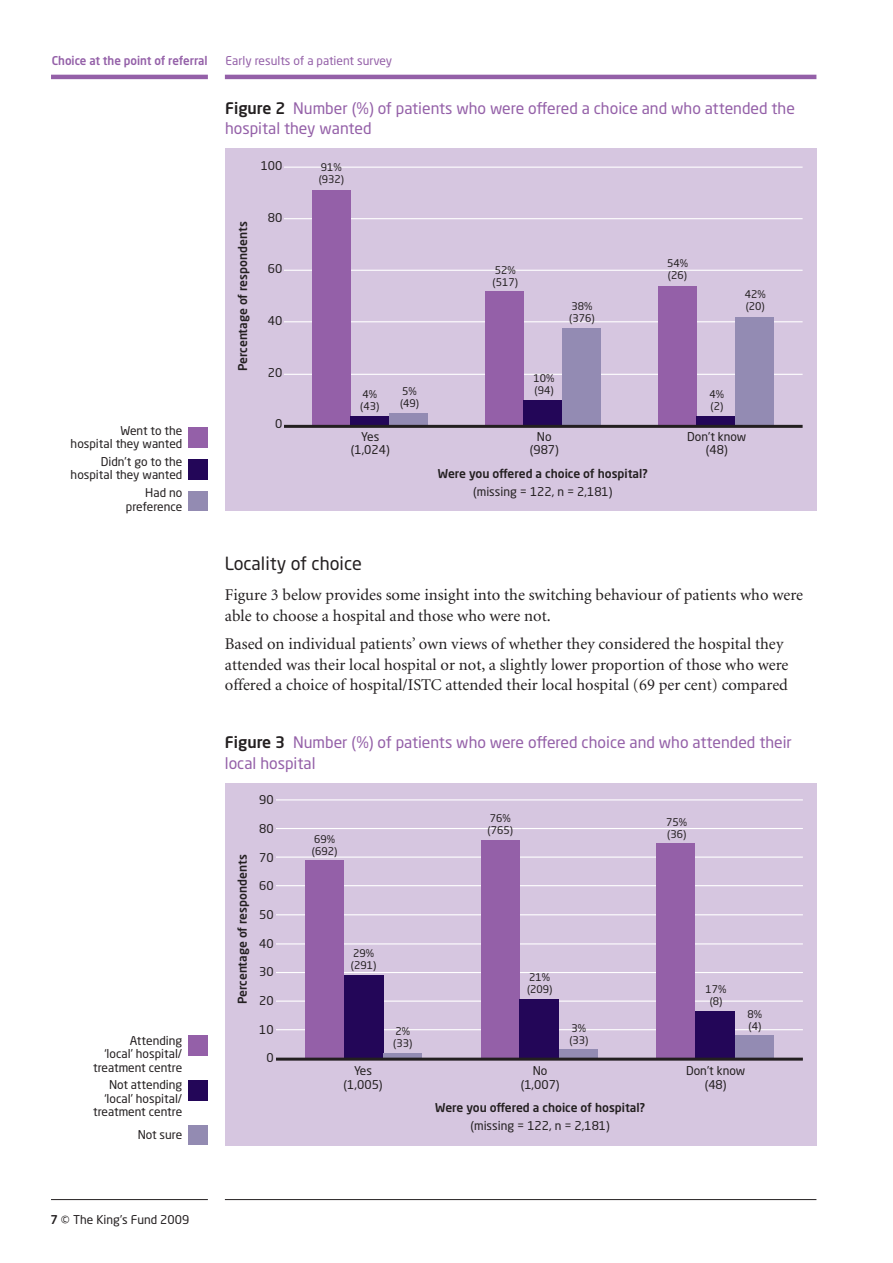
<style>
.page{position:relative;width:893px;height:1263px;background:#fff}
.page>*{position:absolute;margin:0;border:0;box-sizing:border-box;transform-origin:0 0}
.Headings__B_Head{font:18px "Neo Sans Std";color:#231f20}
.body_copy{font:16.5px/20.2px "Minion";color:#231f20}
.Headings___table_hea{font:15.75px/20.2px "Neo Sans Std";color:#9460a8}
.Labels{font:12px/13.5px "Neo Sans Std";color:#231f20;text-align:right}
.Labels-2{font:500 12px "Neo Sans Std";color:#231f20}
.t1{font:12px "Neo Sans Std";color:#9460a8}
.t2{font:500 12px "Neo Sans Std";color:#9460a8;scale:.96 1}
.Labels-3{font:10.5px "Neo Sans Std";color:#231f20}
.s1{font-weight:500;color:#231f20}
.s2{font-weight:500}
</style>
<div class="page">
<hr style="left:51px;top:1199px;width:157px;height:1px;background:#231f20">
<hr style="left:225px;top:1199px;width:591px;height:1px;background:#231f20">
<hr style="left:51px;top:75px;width:157px;height:4px;background:#9460a8">
<hr style="left:225px;top:75px;width:591px;height:4px;background:#9460a8">
<div style="left:225px;top:148px;width:592px;height:363px;background:#d6c6e0"></div>
<hr style="left:285px;top:167px;width:518px;height:1px;background:#fff">
<hr style="left:285px;top:218px;width:518px;height:1px;background:#fff">
<hr style="left:285px;top:270px;width:518px;height:1px;background:#fff">
<hr style="left:285px;top:321px;width:518px;height:1px;background:#fff">
<hr style="left:285px;top:374px;width:518px;height:1px;background:#fff">
<div style="left:312px;top:190px;width:39px;height:236px;background:#9460a8"></div>
<div style="left:485px;top:291px;width:39px;height:135px;background:#9460a8"></div>
<div style="left:658px;top:286px;width:39px;height:140px;background:#9460a8"></div>
<div style="left:351px;top:416px;width:38px;height:10px;background:#230658"></div>
<div style="left:524px;top:400px;width:38px;height:26px;background:#230658"></div>
<div style="left:697px;top:416px;width:38px;height:10px;background:#230658"></div>
<div style="left:389px;top:413px;width:39px;height:13px;background:#938bb3"></div>
<div style="left:562px;top:328px;width:39px;height:98px;background:#938bb3"></div>
<div style="left:735px;top:317px;width:38px;height:109px;background:#938bb3"></div>
<hr style="left:285px;top:425px;width:518px;height:3px;background:#231f20">
<div style="left:188px;top:428px;width:20px;height:20px;background:#9460a8"></div>
<div style="left:188px;top:459px;width:20px;height:20px;background:#230658"></div>
<div style="left:188px;top:491px;width:20px;height:20px;background:#938bb2"></div>
<div style="left:225px;top:782px;width:591px;height:363px;background:#d6c6e0"></div>
<hr style="left:276px;top:799px;width:527px;height:1px;background:#fff">
<hr style="left:276px;top:828px;width:527px;height:1px;background:#fff">
<hr style="left:276px;top:856px;width:527px;height:2px;background:#fff">
<hr style="left:276px;top:885px;width:527px;height:1px;background:#fff">
<hr style="left:276px;top:914px;width:527px;height:1px;background:#fff">
<hr style="left:276px;top:943px;width:527px;height:1px;background:#fff">
<hr style="left:276px;top:972px;width:527px;height:1px;background:#fff">
<hr style="left:276px;top:1000px;width:527px;height:2px;background:#fff">
<hr style="left:276px;top:1029px;width:527px;height:1px;background:#fff">
<div style="left:305px;top:861px;width:39px;height:198px;background:#9460a8"></div>
<div style="left:481px;top:840px;width:39px;height:219px;background:#9460a8"></div>
<div style="left:656px;top:843px;width:39px;height:216px;background:#9460a8"></div>
<div style="left:344px;top:976px;width:39px;height:83px;background:#230658"></div>
<div style="left:520px;top:999px;width:39px;height:60px;background:#230658"></div>
<div style="left:695px;top:1011px;width:40px;height:48px;background:#230658"></div>
<div style="left:383px;top:1053px;width:39px;height:6px;background:#938bb3"></div>
<div style="left:559px;top:1050px;width:39px;height:9px;background:#938bb3"></div>
<div style="left:735px;top:1035px;width:39px;height:24px;background:#938bb3"></div>
<hr style="left:276px;top:1057px;width:527px;height:3px;background:#231f20">
<div style="left:188px;top:1036px;width:19px;height:20px;background:#9460a8"></div>
<div style="left:188px;top:1080px;width:19px;height:20px;background:#230658"></div>
<div style="left:188px;top:1125px;width:19px;height:20px;background:#938bb2"></div>
<p class="t2" style="left:52px;top:53px;width:164px">Choice at the point of referral</p>
<p class="t1" style="left:226px;top:53px;width:168px">Early results of a patient survey</p>
<p class="Headings___table_hea" style="left:225px;top:98px;width:571px"><span class="s1">Figure 2</span> Number (%) of patients who were offered a choice and who attended the hospital they wanted</p>
<p class="Labels" style="left:71px;top:423px;width:113px">Went to the<br>hospital they wanted</p>
<p class="Labels" style="left:71px;top:455px;width:113px">Didn’t go to the hospital they wanted</p>
<p class="Labels" style="left:126px;top:486px;width:58px">Had no preference</p>
<p class="Labels" style="left:93px;top:1033px;width:91px">Attending<br>‘local’ hospital/ treatment centre</p>
<p class="Labels" style="left:93px;top:1078px;width:91px">Not attending ‘local’ hospital/ treatment centre</p>
<p class="Labels" style="left:138px;top:1128px;width:46px">Not sure</p>
<p class="Labels" style="left:50px;top:1213px;width:140px"><span class="s2">7</span> © The King’s Fund 2009</p>
<p class="Labels" style="left:261px;top:159px;width:23px">100</p>
<p class="Labels-2" style="left:235px;top:371px;width:151px;rotate:-90deg">Percentage of respondents</p>
<p class="Labels" style="left:268px;top:210px;width:16px">80</p>
<p class="Labels" style="left:268px;top:262px;width:16px">60</p>
<p class="Labels" style="left:268px;top:314px;width:16px">40</p>
<p class="Labels" style="left:268px;top:365px;width:16px">20</p>
<p class="Labels" style="left:275px;top:417px;width:9px">0</p>
<p class="Labels-3" style="left:321px;top:161px;width:23px">91%</p>
<p class="Labels-3" style="left:319px;top:173px;width:27px">(932)</p>
<p class="Labels-3" style="left:363px;top:388px;width:16px">4%</p>
<p class="Labels-3" style="left:360px;top:400px;width:21px">(43)</p>
<p class="Labels-3" style="left:402px;top:384px;width:16px">5%</p>
<p class="Labels-3" style="left:400px;top:396px;width:21px">(49)</p>
<p class="Labels-3" style="left:495px;top:263px;width:23px">52%</p>
<p class="Labels-3" style="left:492px;top:275px;width:27px">(517)</p>
<p class="Labels-3" style="left:571px;top:299px;width:23px">38%</p>
<p class="Labels-3" style="left:569px;top:311px;width:27px">(376)</p>
<p class="Labels-3" style="left:533px;top:372px;width:23px">10%</p>
<p class="Labels-3" style="left:534px;top:384px;width:21px">(94)</p>
<p class="Labels-3" style="left:667px;top:257px;width:23px">54%</p>
<p class="Labels-3" style="left:668px;top:269px;width:21px">(26)</p>
<p class="Labels-3" style="left:745px;top:288px;width:23px">42%</p>
<p class="Labels-3" style="left:746px;top:300px;width:21px">(20)</p>
<p class="Labels-3" style="left:710px;top:388px;width:16px">4%</p>
<p class="Labels-3" style="left:711px;top:400px;width:14px">(2)</p>
<p class="Labels" style="left:361px;top:429px;width:19px">Yes</p>
<p class="Labels" style="left:537px;top:429px;width:16px">No</p>
<p class="Labels" style="left:687px;top:429px;width:61px">Don’t know</p>
<p class="Labels" style="left:351px;top:443px;width:40px">(1,024)</p>
<p class="Labels" style="left:530px;top:443px;width:31px">(987)</p>
<p class="Labels" style="left:706px;top:443px;width:23px">(48)</p>
<p class="Labels-2" style="left:438px;top:466px;width:211px">Were you offered a choice of hospital?</p>
<p class="Labels" style="left:473px;top:484px;width:141px">(missing = 122, n = 2,181)</p>
<p class="Headings__B_Head" style="left:225px;top:552px;width:139px">Locality of choice</p>
<p class="body_copy" style="left:225px;top:586px;width:580px">Figure 3 below provides some insight into the switching behaviour of patients who were able to choose a hospital and those who were not.</p>
<p class="body_copy" style="left:225px;top:635px;width:565px">Based on individual patients’ own views of whether they considered the hospital they attended was their local hospital or not, a slightly lower proportion of those who were offered a choice of hospital/ISTC attended their local hospital (69 per cent) compared</p>
<p class="Headings___table_hea" style="left:225px;top:732px;width:569px"><span class="s1">Figure 3</span> Number (%) of patients who were offered choice and who attended their local hospital</p>
<p class="Labels-2" style="left:235px;top:1004px;width:151px;rotate:-90deg">Percentage of respondents</p>
<p class="Labels" style="left:259px;top:793px;width:16px">90</p>
<p class="Labels" style="left:259px;top:822px;width:16px">80</p>
<p class="Labels" style="left:259px;top:850px;width:16px">70</p>
<p class="Labels" style="left:259px;top:879px;width:16px">60</p>
<p class="Labels" style="left:259px;top:908px;width:16px">50</p>
<p class="Labels" style="left:259px;top:936px;width:16px">40</p>
<p class="Labels" style="left:259px;top:965px;width:16px">30</p>
<p class="Labels" style="left:259px;top:993px;width:16px">20</p>
<p class="Labels" style="left:259px;top:1022px;width:16px">10</p>
<p class="Labels" style="left:266px;top:1051px;width:9px">0</p>
<p class="Labels-3" style="left:314px;top:833px;width:23px">69%</p>
<p class="Labels-3" style="left:312px;top:845px;width:27px">(692)</p>
<p class="Labels-3" style="left:353px;top:947px;width:23px">29%</p>
<p class="Labels-3" style="left:351px;top:959px;width:27px">(291)</p>
<p class="Labels-3" style="left:395px;top:1025px;width:16px">2%</p>
<p class="Labels-3" style="left:393px;top:1037px;width:21px">(33)</p>
<p class="Labels-3" style="left:490px;top:812px;width:23px">76%</p>
<p class="Labels-3" style="left:488px;top:824px;width:27px">(765)</p>
<p class="Labels-3" style="left:529px;top:971px;width:23px">21%</p>
<p class="Labels-3" style="left:527px;top:983px;width:27px">(209)</p>
<p class="Labels-3" style="left:571px;top:1022px;width:16px">3%</p>
<p class="Labels-3" style="left:569px;top:1034px;width:21px">(33)</p>
<p class="Labels-3" style="left:666px;top:815px;width:23px">75%</p>
<p class="Labels-3" style="left:667px;top:827px;width:21px">(36)</p>
<p class="Labels-3" style="left:706px;top:983px;width:23px">17%</p>
<p class="Labels-3" style="left:710px;top:995px;width:14px">(8)</p>
<p class="Labels-3" style="left:748px;top:1007px;width:16px">8%</p>
<p class="Labels-3" style="left:748px;top:1019px;width:14px">(4)</p>
<p class="Labels" style="left:354px;top:1064px;width:19px">Yes</p>
<p class="Labels" style="left:533px;top:1064px;width:16px">No</p>
<p class="Labels" style="left:686px;top:1064px;width:61px">Don’t know</p>
<p class="Labels" style="left:344px;top:1077px;width:40px">(1,005)</p>
<p class="Labels" style="left:521px;top:1077px;width:40px">(1,007)</p>
<p class="Labels" style="left:705px;top:1077px;width:23px">(48)</p>
<p class="Labels-2" style="left:435px;top:1100px;width:211px">Were you offered a choice of hospital?</p>
<p class="Labels" style="left:470px;top:1118px;width:141px">(missing = 122, n = 2,181)</p>
</div>
